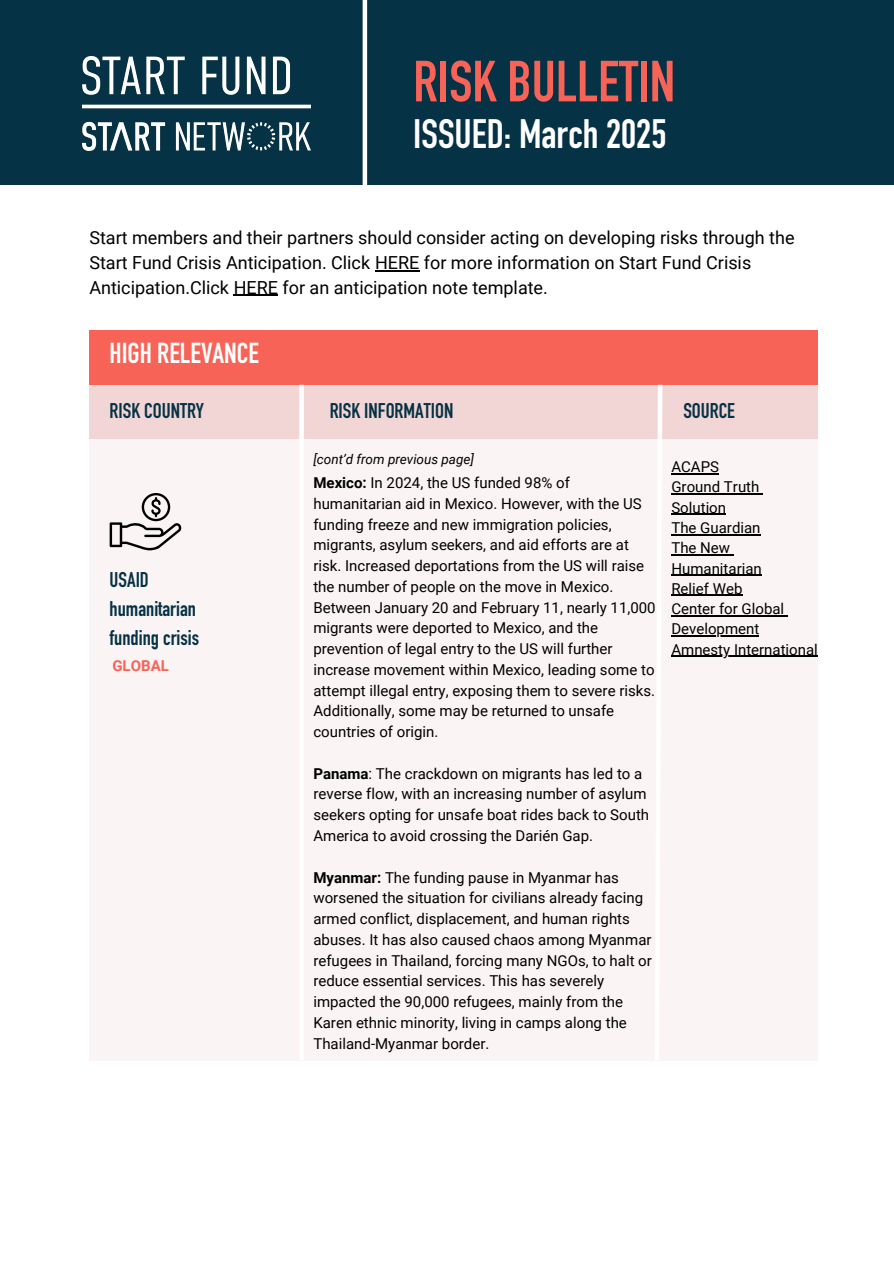
<style>
.page{position:relative;width:894px;height:1264px;background:#fff}
.page>*{position:absolute;margin:0;border:0;box-sizing:border-box;transform-origin:0 0}
.t1{font:700 57px "DIN Condensed";color:#f76357}
.t2{font:700 40.5px "DIN Condensed";color:#fff}
.t3{font:700 28.5px "DIN Condensed";color:#fff}
.t4{font:700 21px/29.2px "DIN Condensed";color:#053244}
.t5{font:18px/24.8px "Roboto";color:#000}
.t6{font:15px/20.7px "Roboto";color:#000}
.t7{font:700 15px "Roboto";color:#f76357}
.t8{font:italic 13.5px "Roboto";color:#000}
.s1{font-weight:700}
</style>
<div class="page">
<div style="left:0;top:0;width:893px;height:185px;background:#053244"></div>
<div style="left:89px;top:385px;width:728px;height:54px;background:#f2d6d6"></div>
<div style="left:362px;top:0;width:5px;height:185px;background:#fff"></div>
<div style="left:89px;top:439px;width:728px;height:621px;background:#fbf4f4"></div>
<div style="left:89px;top:330px;width:728px;height:55px;background:#f76357"></div>
<div style="left:299px;top:385px;width:5px;height:675px;background:#fff"></div>
<svg style="left:652px;top:384px;width:12px;height:677px"></svg>
<img style="left:83px;top:56px;width:228px;height:95px">
<hr style="left:375px;top:270px;width:44px;height:1px;background:#000">
<hr style="left:234px;top:295px;width:44px;height:1px;background:#000">
<hr style="left:671px;top:473px;width:48px;height:1px;background:#000">
<hr style="left:671px;top:493px;width:88px;height:1px;background:#000">
<hr style="left:671px;top:514px;width:55px;height:1px;background:#000">
<hr style="left:671px;top:534px;width:89px;height:1px;background:#000">
<hr style="left:671px;top:554px;width:59px;height:1px;background:#000">
<hr style="left:671px;top:574px;width:90px;height:1px;background:#000">
<hr style="left:671px;top:595px;width:71px;height:1px;background:#000">
<hr style="left:671px;top:615px;width:113px;height:1px;background:#000">
<hr style="left:671px;top:635px;width:88px;height:1px;background:#000">
<hr style="left:671px;top:655px;width:146px;height:1px;background:#000">
<svg style="left:110px;top:493px;width:72px;height:57px"></svg>
<p class="t1" style="left:413px;top:61px;width:263px">RISK BULLETIN</p>
<p class="t2" style="left:413px;top:119px;width:254px">ISSUED: March 2025</p>
<p class="t5" style="left:89px;top:225px;width:706px">Start members and their partners should consider acting on developing risks through the<br>Start Fund Crisis Anticipation. Click HERE for more information on Start Fund Crisis<br>Anticipation.Click HERE for an anticipation note template.</p>
<h1 class="t3" style="left:110px;top:342px;width:151px">HIGH RELEVANCE</h1>
<h5 class="t4" style="left:110px;top:398px;width:96px">RISK COUNTRY</h5>
<h2 class="t4" style="left:329px;top:398px;width:125px">RISK INFORMATION</h2>
<p class="t4" style="left:683px;top:398px;width:53px">SOURCE</p>
<h3 class="t8" style="left:313px;top:451px;width:162px">[cont’d from previous page]</h3>
<h3 class="t6" style="left:313px;top:472px;width:343px"><span class="s1">Mexico:</span> In 2024, the US funded 98% of humanitarian aid in Mexico. However, with the US funding freeze and new immigration policies, migrants, asylum seekers, and aid efforts are at risk. Increased deportations from the US will raise the number of people on the move in Mexico.<br>Between January 20 and February 11, nearly 11,000 migrants were deported to Mexico, and the prevention of legal entry to the US will further increase movement within Mexico, leading some to attempt illegal entry, exposing them to severe risks.<br>Additionally, some may be returned to unsafe countries of origin.</h3>
<h3 class="t6" style="left:313px;top:763px;width:337px"><span class="s1">Panama</span>: The crackdown on migrants has led to a reverse flow, with an increasing number of asylum seekers opting for unsafe boat rides back to South America to avoid crossing the Darién Gap.</h3>
<p class="t6" style="left:313px;top:867px;width:340px"><span class="s1">Myanmar:</span> The funding pause in Myanmar has worsened the situation for civilians already facing armed conflict, displacement, and human rights abuses. It has also caused chaos among Myanmar refugees in Thailand, forcing many NGOs, to halt or reduce essential services. This has severely impacted the 90,000 refugees, mainly from the Karen ethnic minority, living in camps along the Thailand-Myanmar border.</p>
<p class="t6" style="left:671px;top:457px;width:49px">ACAPS</p>
<h4 class="t6" style="left:671px;top:477px;width:89px">Ground Truth</h4>
<h6 class="t6" style="left:671px;top:497px;width:56px">Solution</h6>
<p class="t6" style="left:671px;top:517px;width:91px">The Guardian</p>
<p class="t6" style="left:671px;top:538px;width:60px">The New</p>
<p class="t6" style="left:671px;top:558px;width:92px">Humanitarian</p>
<p class="t6" style="left:671px;top:578px;width:72px">Relief Web</p>
<p class="t6" style="left:671px;top:598px;width:114px">Center for Global</p>
<p class="t6" style="left:671px;top:619px;width:89px">Development</p>
<p class="t6" style="left:671px;top:639px;width:148px">Amnesty International</p>
<p class="t4" style="left:110px;top:567px;width:91px">USAID humanitarian funding crisis</p>
<p class="t7" style="left:112px;top:657px;width:58px">GLOBAL</p>
</div>
